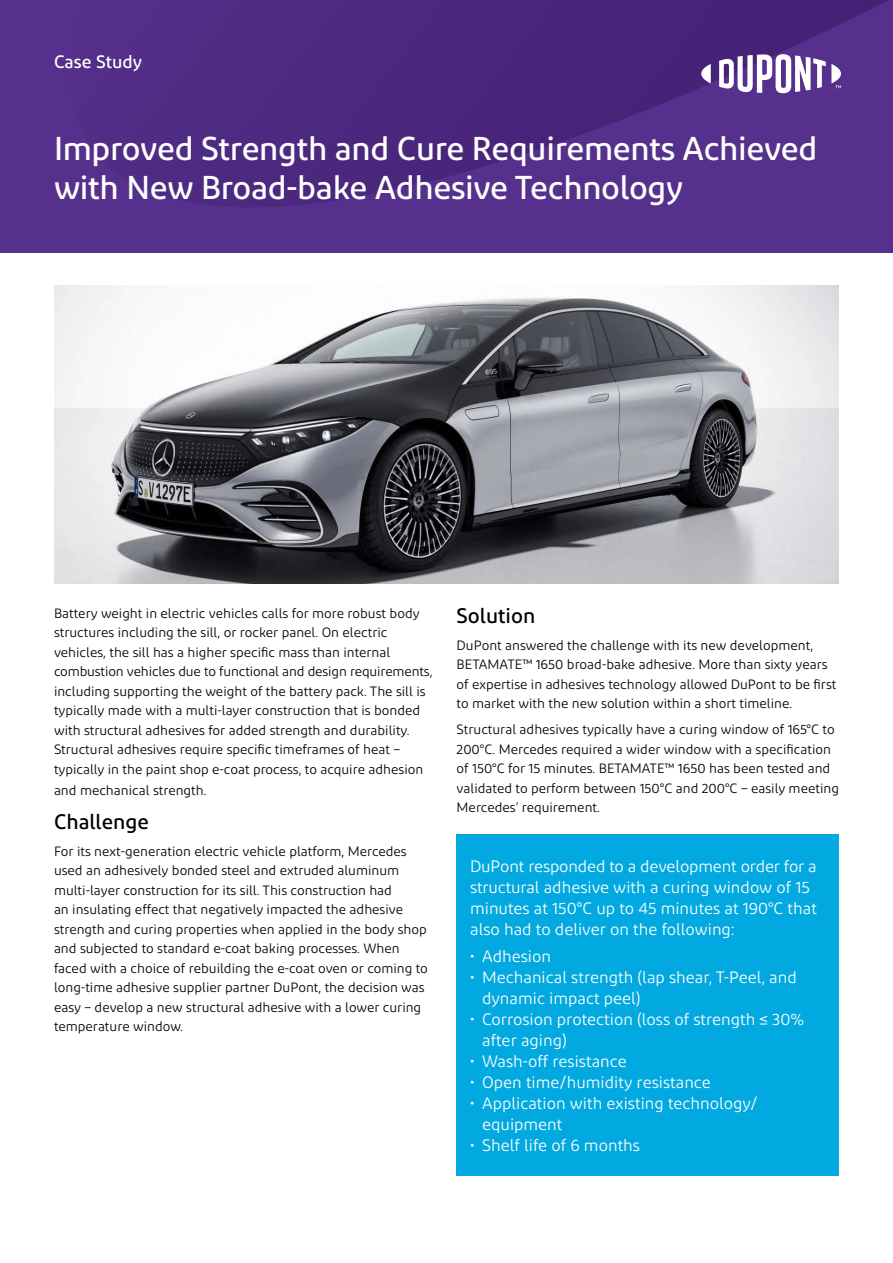
<style>
.page{position:relative;width:893px;height:1263px;background:#fff}
.page>*{position:absolute;margin:0;border:0;box-sizing:border-box;transform-origin:0 0}
.t1{font:500 33px/39px "Diodrum";letter-spacing:-.01em;color:#fff}
.t2{font:500 21px "Diodrum";color:#000}
.t3{font:500 18px "Diodrum";color:#fff}
.t4{font:16.5px/21px "Diodrum";color:#fff}
.t5{font:13.5px/19.5px "Diodrum";color:#000}
</style>
<div class="page">
<img style="left:54px;top:285px;width:785px;height:299px">
<div style="left:0;top:0;width:893px;height:253px;background:#55318d"></div>
<svg style="left:177px;top:0;width:711px;height:207px"></svg>
<svg style="left:701px;top:64px;width:10px;height:19px"></svg>
<svg style="left:719px;top:54px;width:122px;height:39px"></svg>
<div style="left:457px;top:834px;width:382px;height:342px;background:#02a9e0"></div>
<h3 class="t3" style="left:54px;top:50px;width:90px">Case Study</h3>
<h1 class="t1" style="left:54px;top:128px;width:765px">Improved Strength and Cure Requirements Achieved with New Broad-bake Adhesive Technology</h1>
<p class="t5" style="left:54px;top:603px;width:380px">Battery weight in electric vehicles calls for more robust body structures including the sill, or rocker panel. On electric vehicles, the sill has a higher specific mass than internal combustion vehicles due to functional and design requirements, including supporting the weight of the battery pack. The sill is typically made with a multi-layer construction that is bonded with structural adhesives for added strength and durability.<br>Structural adhesives require specific timeframes of heat – typically in the paint shop e-coat process, to acquire adhesion</p>
<p class="t5" style="left:54px;top:780px;width:154px">and mechanical strength.</p>
<h2 class="t2" style="left:54px;top:809px;width:96px">Challenge</h2>
<p class="t5" style="left:54px;top:841px;width:375px">For its next-generation electric vehicle platform, Mercedes used an adhesively bonded steel and extruded aluminum multi-layer construction for its sill. This construction had<br>an insulating effect that negatively impacted the adhesive strength and curing properties when applied in the body shop and subjected to standard e-coat baking processes. When faced with a choice of rebuilding the e-coat oven or coming to long-time adhesive supplier partner DuPont, the decision was easy – develop a new structural adhesive with a lower curing temperature window.</p>
<h2 class="t2" style="left:457px;top:603px;width:80px">Solution</h2>
<p class="t5" style="left:457px;top:635px;width:381px">DuPont answered the challenge with its new development, BETAMATE™ 1650 broad-bake adhesive. More than sixty years of expertise in adhesives technology allowed DuPont to be first to market with the new solution within a short timeline.</p>
<p class="t5" style="left:457px;top:720px;width:384px">Structural adhesives typically have a curing window of 165°C to 200°C. Mercedes required a wider window with a specification of 150°C for 15 minutes. BETAMATE™ 1650 has been tested and validated to perform between 150°C and 200°C – easily meeting Mercedes’ requirement.</p>
<p class="t4" style="left:470px;top:855px;width:348px">DuPont responded to a development order for a structural adhesive with a curing window of 15 minutes at 150°C up to 45 minutes at 190°C that also had to deliver on the following:</p>
<p class="t4" style="left:470px;top:946px;width:82px">• Adhesion</p>
<p class="t4" style="left:482px;top:967px;width:316px;text-indent:-12px">• Mechanical strength (lap shear, T-Peel, and dynamic impact peel)</p>
<p class="t4" style="left:482px;top:1009px;width:324px;text-indent:-12px">• Corrosion protection (loss of strength ≤ 30% after aging)</p>
<p class="t4" style="left:470px;top:1051px;width:158px">• Wash-off resistance</p>
<p class="t4" style="left:470px;top:1072px;width:242px">• Open time/humidity resistance</p>
<p class="t4" style="left:482px;top:1093px;width:277px;text-indent:-12px">• Application with existing technology/ equipment</p>
<p class="t4" style="left:470px;top:1135px;width:171px">• Shelf life of 6 months</p>
</div>
